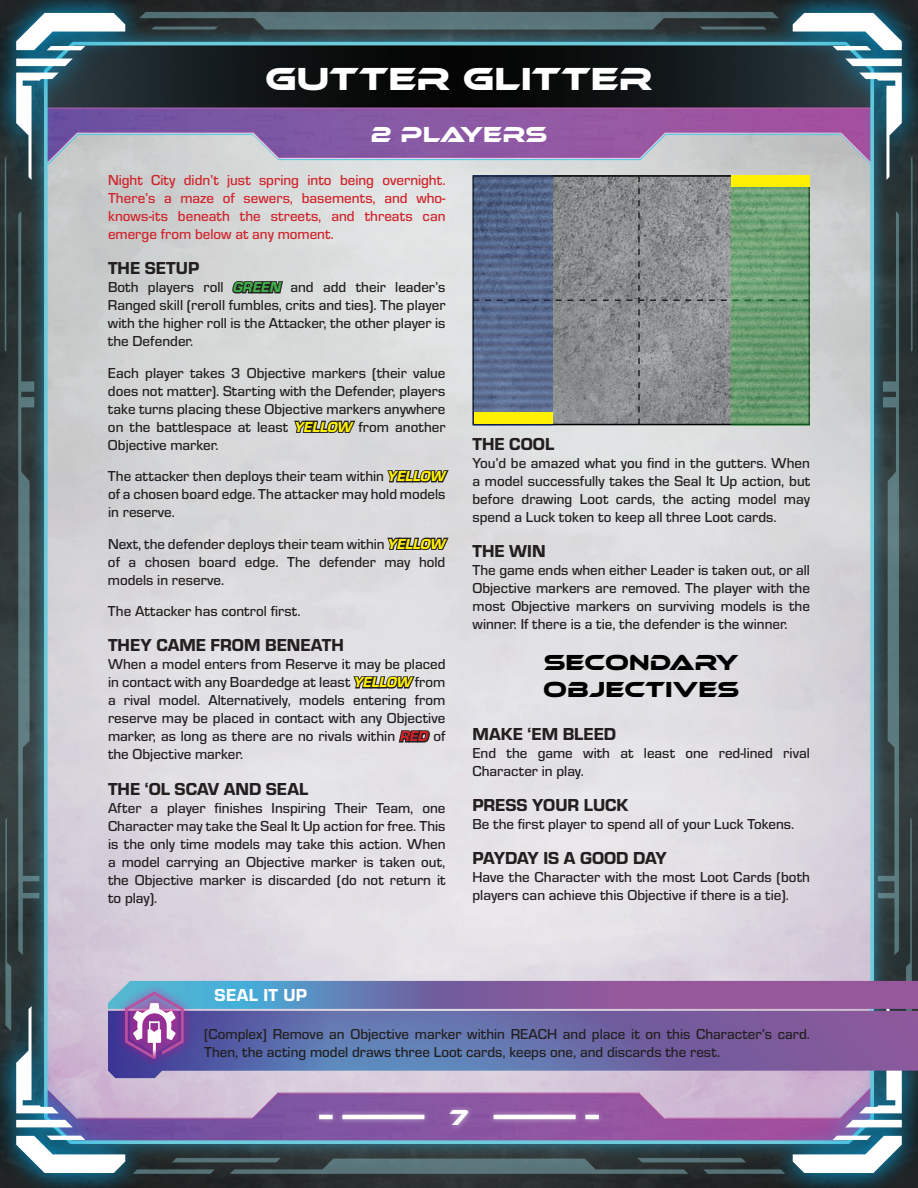
<style>
.page{position:relative;width:918px;height:1188px;background:#fff}
.page>*{position:absolute;margin:0;border:0;box-sizing:border-box;transform-origin:0 0}
.t1{font:33px "Ethnocentric Rg";color:#fff}
.t2{font:22.5px/27px "Ethnocentric Rg";color:#000}
.t3{font:22.5px "Ethnocentric Rg";color:#fff}
.t4{font:18px "Eurostile Hea";color:#231f20}
.t5{font:18px "Eurostile Hea";letter-spacing:.02em;color:#fff}
.t6{font:500 15px/18px "Eurostile";color:#231f20;text-align:justify}
.t7{font:500 15px/18px "Eurostile";color:#d1232a;text-align:justify}
.s1{font-family:"Eurostile Hea Ita";font-weight:400}
</style>
<div class="page">
<img style="left:0;top:0;width:918px;height:1188px">
<svg style="left:0;top:0;width:149px;height:201px;background:#53626b"></svg>
<svg style="left:16px;top:13px;width:109px;height:167px"></svg>
<svg style="left:769px;top:0;width:149px;height:201px;background:#1d373f"></svg>
<svg style="left:0;top:985px;width:149px;height:203px;background:#1e3841"></svg>
<svg style="left:769px;top:1173px;width:149px;height:15px;background:#1a353f"></svg>
<svg style="left:473px;top:13px;width:429px;height:412px;background:#787a85"></svg>
<svg style="left:16px;top:981px;width:902px;height:192px;background:#837ba8"></svg>
<img style="left:731px;top:186px;width:79px;height:239px">
<img style="left:474px;top:175px;width:79px;height:250px">
<div style="left:474px;top:413px;width:79px;height:11px;background:#fff101"></div>
<div style="left:731px;top:175px;width:79px;height:11px;background:#fff101"></div>
<h1 class="t1" style="left:265px;top:58px;width:389px">GUTTER GLITTER</h1>
<h2 class="t3" style="left:371px;top:120px;width:178px">2 PLAYERS</h2>
<p class="t7" style="left:108px;top:170px;width:339px">Night City didn’t just spring into being overnight.<br>There’s a maze of sewers, basements, and who&shy;knows-its beneath the streets, and threats can emerge from below at any moment.</p>
<p class="t4" style="left:108px;top:256px;width:93px">THE SETUP</p>
<p class="t6" style="left:108px;top:278px;width:339px">Both players roll <span class="s1">GREEN</span> and add their leader’s Ranged skill (reroll fumbles, crits and ties). The player with the higher roll is the Attacker, the other player is the Defender.</p>
<p class="t6" style="left:108px;top:363px;width:339px">Each player takes 3 Objective markers (their value does not matter). Starting with the Defender, players take turns placing these Objective markers anywhere on the battlespace at least <span class="s1">YELLOW</span> from another Objective marker.</p>
<p class="t6" style="left:108px;top:467px;width:339px">The attacker then deploys their team within <span class="s1">YELLOW </span>of a chosen board edge. The attacker may hold models in reserve.</p>
<p class="t6" style="left:108px;top:534px;width:339px">Next, the defender deploys their team within <span class="s1">YELLOW </span>of a chosen board edge. The defender may hold models in reserve.</p>
<p class="t6" style="left:108px;top:602px;width:194px">The Attacker has control first.</p>
<p class="t4" style="left:108px;top:633px;width:237px">THEY CAME FROM BENEATH</p>
<p class="t6" style="left:108px;top:655px;width:339px">When a model enters from Reserve it may be placed in contact with any Boardedge at least <span class="s1">YELLOW</span> from a rival model. Alternatively, models entering from reserve may be placed in contact with any Objective marker, as long as there are no rivals within <span class="s1">RED</span> of the Objective marker.</p>
<p class="t4" style="left:108px;top:776px;width:202px">THE ‘OL SCAV AND SEAL</p>
<p class="t6" style="left:108px;top:798px;width:339px">After a player finishes Inspiring Their Team, one Character may take the Seal It Up action for free. This is the only time models may take this action. When a model carrying an Objective marker is taken out, the Objective marker is discarded (do not return it to play).</p>
<p class="t4" style="left:472px;top:431px;width:83px">THE COOL</p>
<p class="t6" style="left:472px;top:453px;width:339px">You’d be amazed what you find in the gutters. When a model successfully takes the Seal It Up action, but before drawing Loot cards, the acting model may spend a Luck token to keep all three Loot cards.</p>
<p class="t4" style="left:472px;top:539px;width:75px">THE WIN</p>
<p class="t6" style="left:472px;top:560px;width:339px">The game ends when either Leader is taken out, or all Objective markers are removed. The player with the most Objective markers on surviving models is the winner. If there is a tie, the defender is the winner.</p>
<h2 class="t2" style="left:543px;top:648px;width:197px">SECONDARY<br>OBJECTIVES</h2>
<p class="t4" style="left:472px;top:721px;width:145px">MAKE ‘EM BLEED</p>
<p class="t6" style="left:472px;top:743px;width:339px">End the game with at least one red-lined rival<br>Character in play.</p>
<p class="t4" style="left:472px;top:792px;width:158px">PRESS YOUR LUCK</p>
<p class="t6" style="left:472px;top:814px;width:323px">Be the first player to spend all of your Luck Tokens.</p>
<p class="t4" style="left:472px;top:845px;width:196px">PAYDAY IS A GOOD DAY</p>
<p class="t6" style="left:472px;top:867px;width:339px">Have the Character with the most Loot Cards (both players can achieve this Objective if there is a tie).</p>
<p class="t5" style="left:215px;top:982px;width:94px">SEAL IT UP</p>
<p class="t6" style="left:204px;top:1024px;width:607px">[Complex] Remove an Objective marker within REACH and place it on this Character’s card.<br>Then, the acting model draws three Loot cards, keeps one, and discards the rest.</p>
<h2 class="t3" style="left:449px;top:1104px;width:21px">7</h2>
</div>
